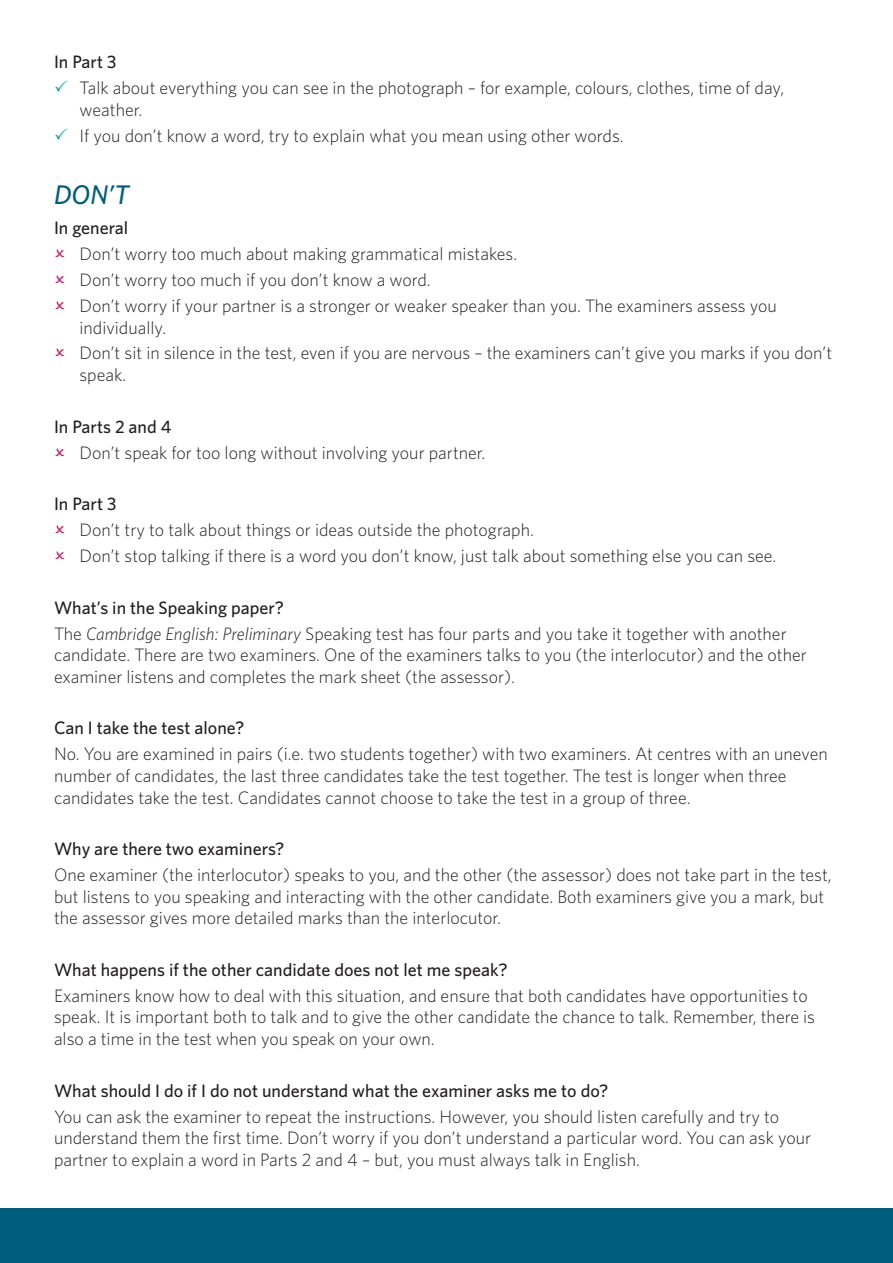
<style>
.page{position:relative;width:893px;height:1263px;background:#fff}
.page>*{position:absolute;margin:0;border:0;box-sizing:border-box;transform-origin:0 0}
.Headings{font:italic 500 27px "Whitney";color:#005d7c}
.Answers{font:300 18px/21.6px "Whitney";color:#231f20}
.Questions{font:500 18px "Whitney";color:#231f20}
.s1{font-style:italic}
</style>
<div class="page">
<div style="left:0;top:1209px;width:893px;height:54px;background:#005d7c"></div>
<p class="Questions" style="left:54px;top:50px;width:64px">In Part 3</p>
<p class="Answers" style="left:80px;top:77px;width:706px">Talk about everything you can see in the photograph – for example, colours, clothes, time of day, weather.</p>
<p class="Answers" style="left:80px;top:124px;width:546px">If you don’t know a word, try to explain what you mean using other words.</p>
<p class="Headings" style="left:54px;top:177px;width:77px">DON’T</p>
<p class="Questions" style="left:54px;top:216px;width:76px">In general</p>
<p class="Answers" style="left:80px;top:243px;width:439px">Don’t worry too much about making grammatical mistakes.</p>
<p class="Answers" style="left:80px;top:268px;width:353px">Don’t worry too much if you don’t know a word.</p>
<p class="Answers" style="left:80px;top:294px;width:699px">Don’t worry if your partner is a stronger or weaker speaker than you. The examiners assess you individually.</p>
<p class="Answers" style="left:80px;top:342px;width:754px">Don’t sit in silence in the test, even if you are nervous – the examiners can’t give you marks if you don’t speak.</p>
<p class="Questions" style="left:54px;top:414px;width:119px">In Parts 2 and 4</p>
<p class="Answers" style="left:80px;top:441px;width:407px">Don’t speak for too long without involving your partner.</p>
<p class="Questions" style="left:54px;top:492px;width:64px">In Part 3</p>
<p class="Answers" style="left:80px;top:518px;width:456px">Don’t try to talk about things or ideas outside the photograph.</p>
<p class="Answers" style="left:80px;top:544px;width:698px">Don’t stop talking if there is a word you don’t know, just talk about something else you can see.</p>
<p class="Questions" style="left:54px;top:595px;width:232px">What’s in the Speaking paper?</p>
<p class="Answers" style="left:54px;top:622px;width:754px">The <span class="s1">Cambridge English: Preliminary</span> Speaking test has four parts and you take it together with another candidate. There are two examiners. One of the examiners talks to you (the interlocutor) and the other examiner listens and completes the mark sheet (the assessor).</p>
<p class="Questions" style="left:54px;top:716px;width:192px">Can I take the test alone?</p>
<p class="Answers" style="left:54px;top:743px;width:775px">No. You are examined in pairs (i.e. two students together) with two examiners. At centres with an uneven number of candidates, the last three candidates take the test together. The test is longer when three candidates take the test. Candidates cannot choose to take the test in a group of three.</p>
<p class="Questions" style="left:54px;top:837px;width:232px">Why are there two examiners?</p>
<p class="Answers" style="left:54px;top:863px;width:779px">One examiner (the interlocutor) speaks to you, and the other (the assessor) does not take part in the test, but listens to you speaking and interacting with the other candidate. Both examiners give you a mark, but the assessor gives more detailed marks than the interlocutor.</p>
<p class="Questions" style="left:54px;top:958px;width:455px">What happens if the other candidate does not let me speak?</p>
<p class="Answers" style="left:54px;top:984px;width:763px">Examiners know how to deal with this situation, and ensure that both candidates have opportunities to speak. It is important both to talk and to give the other candidate the chance to talk. Remember, there is also a time in the test when you speak on your own.</p>
<p class="Questions" style="left:54px;top:1078px;width:556px">What should I do if I do not understand what the examiner asks me to do?</p>
<p class="Answers" style="left:54px;top:1105px;width:758px">You can ask the examiner to repeat the instructions. However, you should listen carefully and try to understand them the first time. Don’t worry if you don’t understand a particular word. You can ask your partner to explain a word in Parts 2 and 4 – but, you must always talk in English.</p>
</div>
